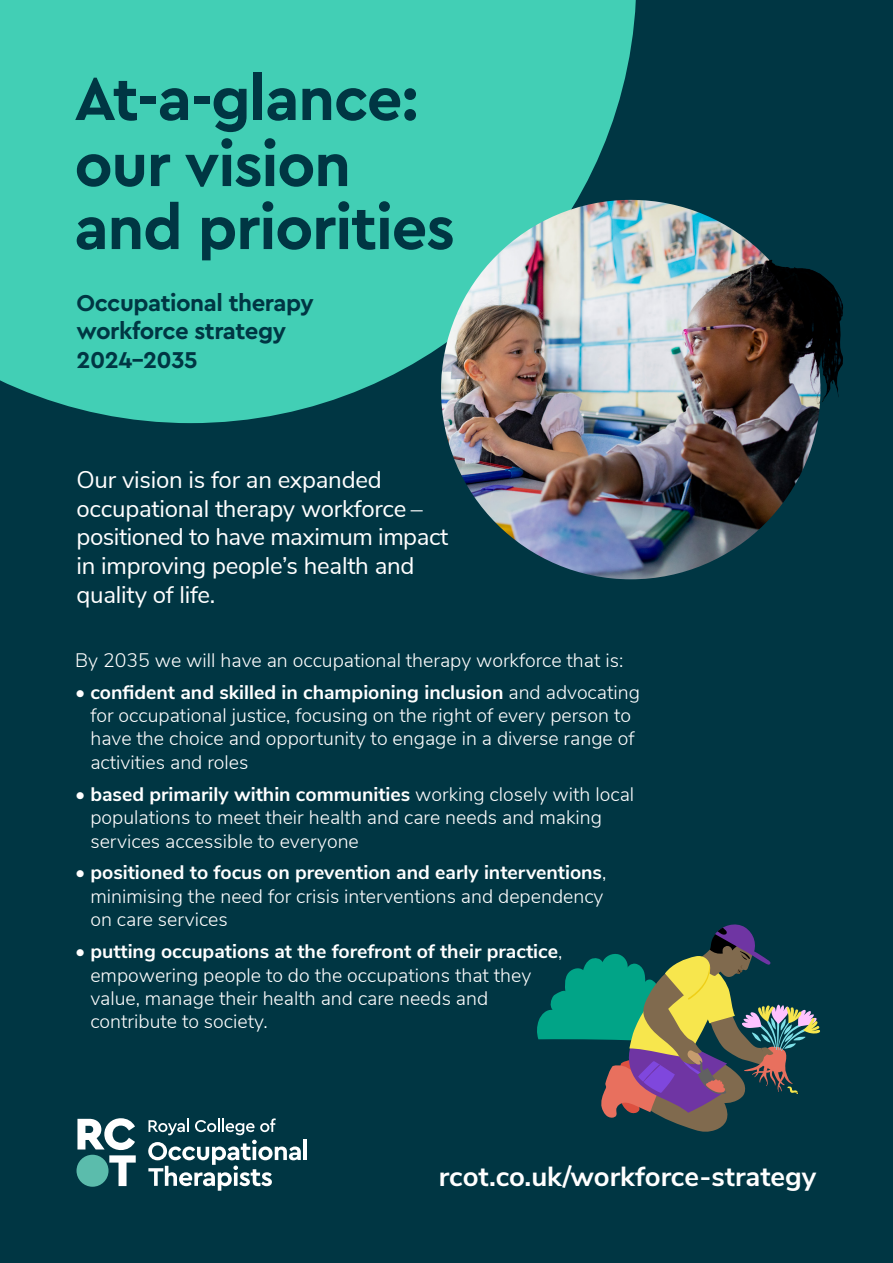
<style>
.page{position:relative;width:893px;height:1263px;background:#003643}
.page>*{position:absolute;margin:0;border:0;box-sizing:border-box;transform-origin:0 0}
.t1{font:700 63px/64.5px "Cera Pro";letter-spacing:-.02em;color:#003643}
.t2{font:700 27.6px "Nunito Sans";color:#fff}
.t3{font:24px/28.8px "Nunito Sans";letter-spacing:-.01em;color:#fff}
.t4{font:700 24px/28.8px "Cera Pro";letter-spacing:-.02em;color:#003643}
.t5{font:300 19.5px/23.4px "Nunito Sans";color:#fff}
.s1{font-weight:700}
</style>
<div class="page">
<div style="left:0;top:0;width:636px;height:423px;background:#42cfb5"></div>
<hr style="left:304px;top:1140px;width:3px;height:20px;background:#fff">
<svg style="left:148px;top:1118px;width:153px;height:73px"></svg>
<svg style="left:77px;top:1118px;width:59px;height:68px"></svg>
<svg style="left:537px;top:924px;width:283px;height:208px"></svg>
<img style="left:441px;top:200px;width:379px;height:379px;border-radius:190px">
<img style="left:767px;top:259px;width:76px;height:143px">
<h1 class="t1" style="left:74px;top:64px;width:382px">At-a-glance: our vision and priorities</h1>
<p class="t4" style="left:77px;top:287px;width:239px">Occupational therapy workforce strategy<br>2024–2035</p>
<p class="t3" style="left:77px;top:463px;width:373px">Our vision is for an expanded occupational therapy workforce – positioned to have maximum impact in improving people’s health and quality of life.</p>
<p class="t5" style="left:75px;top:647px;width:550px">By 2035 we will have an occupational therapy workforce that is:</p>
<p class="t5" style="left:90px;top:679px;width:551px;text-indent:-15px">• <span class="s1">confident and skilled in championing inclusion</span> and advocating for occupational justice, focusing on the right of every person to have the choice and opportunity to engage in a diverse range of activities and roles</p>
<p class="t5" style="left:90px;top:781px;width:545px;text-indent:-15px">• <span class="s1">based primarily within communities</span> working closely with local populations to meet their health and care needs and making services accessible to everyone</p>
<p class="t5" style="left:90px;top:860px;width:517px;text-indent:-15px">• <span class="s1">positioned to focus on prevention and early interventions</span>, minimising the need for crisis interventions and dependency on care services</p>
<p class="t5" style="left:90px;top:938px;width:473px;text-indent:-15px">• <span class="s1">putting occupations at the forefront of their practice</span>, empowering people to do the occupations that they value, manage their health and care needs and contribute to society.</p>
<h2 class="t2" style="left:439px;top:1157px;width:379px">rcot.co.uk/workforce-strategy</h2>
</div>
